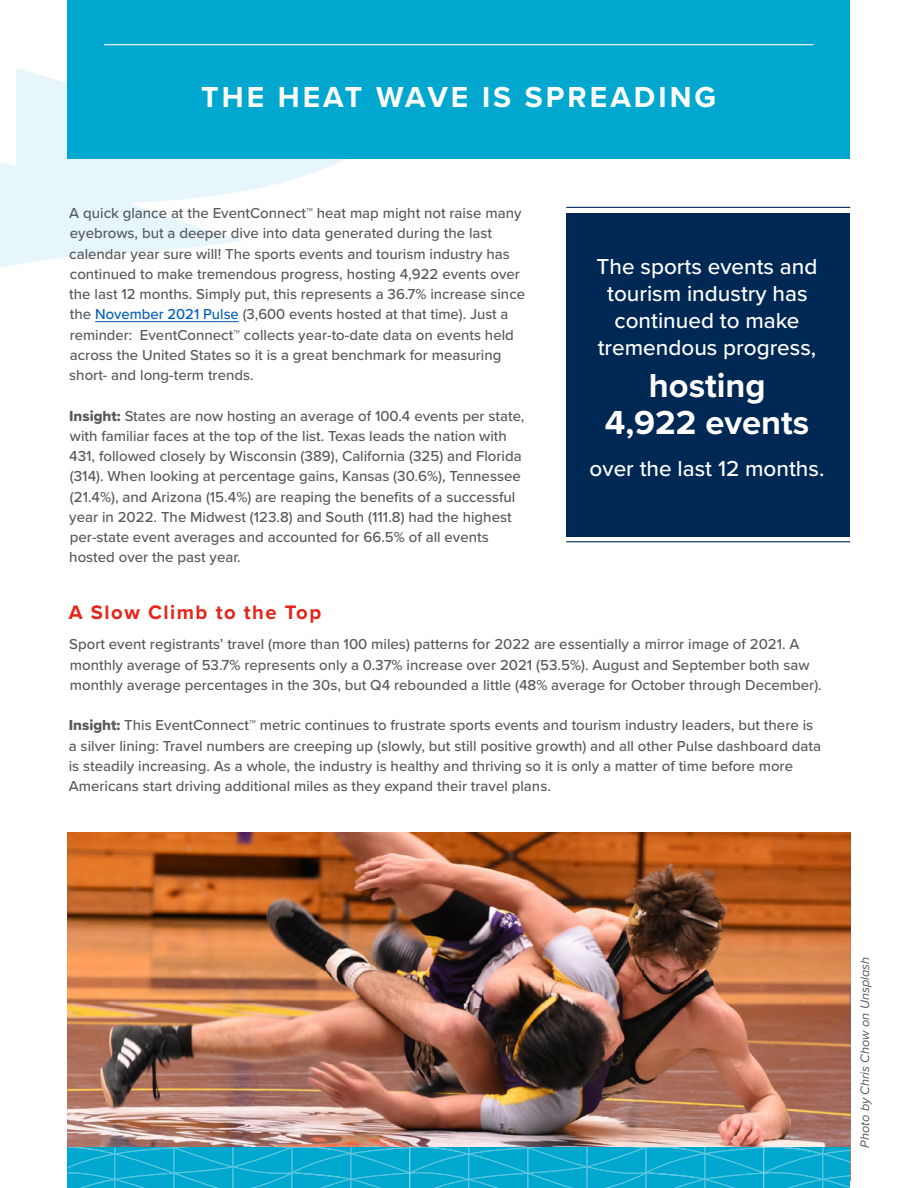
<style>
.page{position:relative;width:918px;height:1188px;background:#fff}
.page>*{position:absolute;margin:0;border:0;box-sizing:border-box;transform-origin:0 0}
.t1{font:700 34.5px/37.5px "Proxima Nova";color:#fff;text-align:center}
.t2{font:700 30px "Proxima Nova";letter-spacing:.1em;color:#fff}
.t3{font:500 22.5px/27px "Proxima Nova";color:#fff;text-align:center}
.t4{font:700 20.25px "Proxima Nova";letter-spacing:.075em;color:#e72419}
.t5{font:500 15px/20.2px "Proxima Nova";color:#58595b}
.t6{font:italic 12.75px "Proxima Nova";color:#58595b}
.s1{color:#005fb9}
.s2{font-family:"Proxima Nova Extrabld";font-weight:400}
</style>
<div class="page">
<img style="left:67px;top:832px;width:783px;height:316px">
<svg style="left:69px;top:1148px;width:781px;height:40px;background:#0baad1"></svg>
<div style="left:67px;top:0;width:783px;height:159px;background:#00a7cf"></div>
<hr style="left:104px;top:44px;width:709px;height:1px;background:#fff">
<hr style="left:95px;top:321px;width:144px;height:1px;background:#005fb9">
<div style="left:566px;top:213px;width:284px;height:323px;background:#002855"></div>
<hr style="left:566px;top:541px;width:284px;height:1px;background:#002855">
<hr style="left:566px;top:207px;width:284px;height:1px;background:#002855">
<h2 class="t2" style="left:201px;top:75px;width:516px">THE HEAT WAVE IS SPREADING</h2>
<p class="t5" style="left:69px;top:202px;width:457px">A quick glance at the EventConnect™ heat map might not raise many eyebrows, but a deeper dive into data generated during the last calendar year sure will! The sports events and tourism industry has continued to make tremendous progress, hosting 4,922 events over the last 12 months. Simply put, this represents a 36.7% increase since the <span class="s1">November 2021 Pulse</span> (3,600 events hosted at that time). Just a reminder: EventConnect™ collects year-to-date data on events held across the United States so it is a great benchmark for measuring short- and long-term trends.</p>
<p class="t5" style="left:69px;top:405px;width:457px"><span class="s2">Insight:</span> States are now hosting an average of 100.4 events per state, with familiar faces at the top of the list. Texas leads the nation with 431, followed closely by Wisconsin (389), California (325) and Florida (314). When looking at percentage gains, Kansas (30.6%), Tennessee (21.4%), and Arizona (15.4%) are reaping the benefits of a successful year in 2022. The Midwest (123.8) and South (111.8) had the highest per-state event averages and accounted for 66.5% of all events hosted over the past year.</p>
<h3 class="t4" style="left:69px;top:597px;width:254px">A Slow Climb to the Top</h3>
<p class="t5" style="left:69px;top:634px;width:754px">Sport event registrants’ travel (more than 100 miles) patterns for 2022 are essentially a mirror image of 2021. A monthly average of 53.7% represents only a 0.37% increase over 2021 (53.5%). August and September both saw monthly average percentages in the 30s, but Q4 rebounded a little (48% average for October through December).</p>
<p class="t5" style="left:69px;top:715px;width:754px"><span class="s2">Insight:</span> This EventConnect™ metric continues to frustrate sports events and tourism industry leaders, but there is a silver lining: Travel numbers are creeping up (slowly, but still positive growth) and all other Pulse dashboard data is steadily increasing. As a whole, the industry is healthy and thriving so it is only a matter of time before more Americans start driving additional miles as they expand their travel plans.</p>
<h3 class="t3" style="left:597px;top:252px;width:222px">The sports events and tourism industry has continued to make tremendous progress,</h3>
<h1 class="t1" style="left:605px;top:366px;width:206px">hosting<br>4,922 events</h1>
<h3 class="t3" style="left:590px;top:454px;width:236px">over the last 12 months.</h3>
<p class="t6" style="left:855px;top:1148px;width:192px;rotate:-90deg">Photo by Chris Chow on Unsplash</p>
</div>
